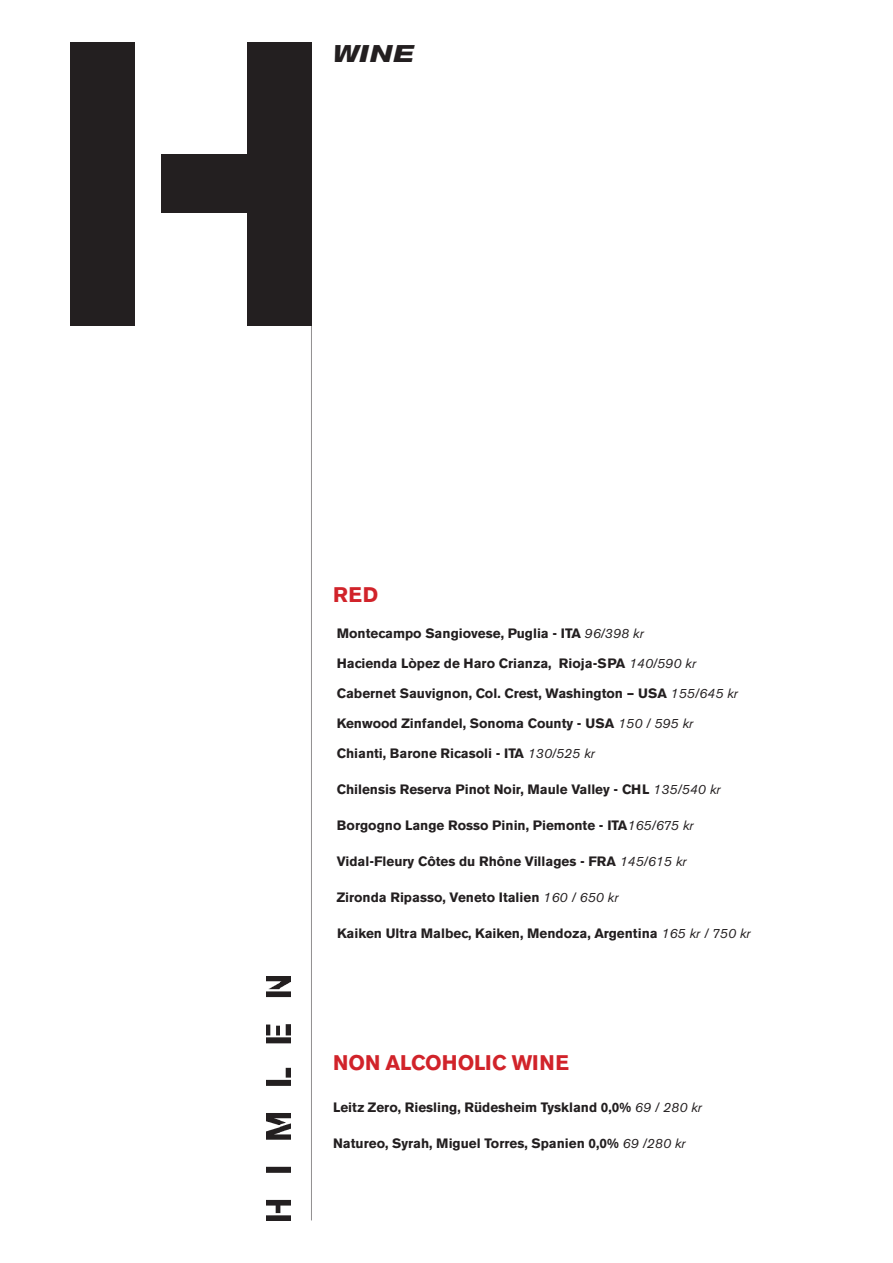
<style>
.page{position:relative;width:893px;height:1263px;background:#fff}
.page>*{position:absolute;margin:0;border:0;box-sizing:border-box;transform-origin:0 0}
.t1{font:italic 700 expanded 24px "Akzidenz Grotesk BE";color:#231f20}
.t2{font:700 21px "Akzidenz Grotesk BE";letter-spacing:-.01em;color:#d1232a}
.t3{font:700 13.5px "Akzidenz Grotesk BE";color:#231f20}
.s1{font-weight:400;font-style:italic}
</style>
<div class="page">
<img style="left:71px;top:43px;width:240px;height:283px">
<hr style="left:311px;top:43px;width:1px;height:1177px;background:#231f20">
<img style="left:266px;top:977px;width:25px;height:243px">
<p class="t1" style="left:333px;top:39px;width:83px">WINE</p>
<p class="t2" style="left:333px;top:583px;width:47px">RED</p>
<p class="t3" style="left:337px;top:626px;width:308px">Montecampo Sangiovese, Puglia - ITA <span class="s1">96/398 kr</span></p>
<p class="t3" style="left:337px;top:656px;width:361px">Hacienda Lòpez de Haro Crianza, Rioja-SPA <span class="s1">140/590 kr</span></p>
<p class="t3" style="left:337px;top:686px;width:403px">Cabernet Sauvignon, Col. Crest, Washington – USA <span class="s1">155/645 kr</span></p>
<p class="t3" style="left:337px;top:716px;width:358px">Kenwood Zinfandel, Sonoma County - USA <span class="s1">150 / 595 kr</span></p>
<p class="t3" style="left:337px;top:746px;width:259px">Chianti, Barone Ricasoli - ITA <span class="s1">130/525 kr</span></p>
<p class="t3" style="left:337px;top:782px;width:385px">Chilensis Reserva Pinot Noir, Maule Valley - CHL <span class="s1">135/540 kr</span></p>
<p class="t3" style="left:337px;top:818px;width:358px">Borgogno Lange Rosso Pinin, Piemonte - ITA<span class="s1">165/675 kr</span></p>
<p class="t3" style="left:337px;top:854px;width:351px">Vidal-Fleury Côtes du Rhône Villages - FRA <span class="s1">145/615 kr</span></p>
<p class="t3" style="left:337px;top:890px;width:283px">Zironda Ripasso, Veneto Italien <span class="s1">160 / 650 kr</span></p>
<p class="t3" style="left:337px;top:926px;width:415px">Kaiken Ultra Malbec, Kaiken, Mendoza, Argentina <span class="s1">165 kr / 750 kr</span></p>
<p class="t2" style="left:333px;top:1051px;width:237px">NON ALCOHOLIC WINE</p>
<p class="t3" style="left:333px;top:1100px;width:370px">Leitz Zero, Riesling, Rüdesheim Tyskland 0,0% <span class="s1">69 / 280 kr</span></p>
<p class="t3" style="left:333px;top:1136px;width:354px">Natureo, Syrah, Miguel Torres, Spanien 0,0% <span class="s1">69 /280 kr</span></p>
</div>
